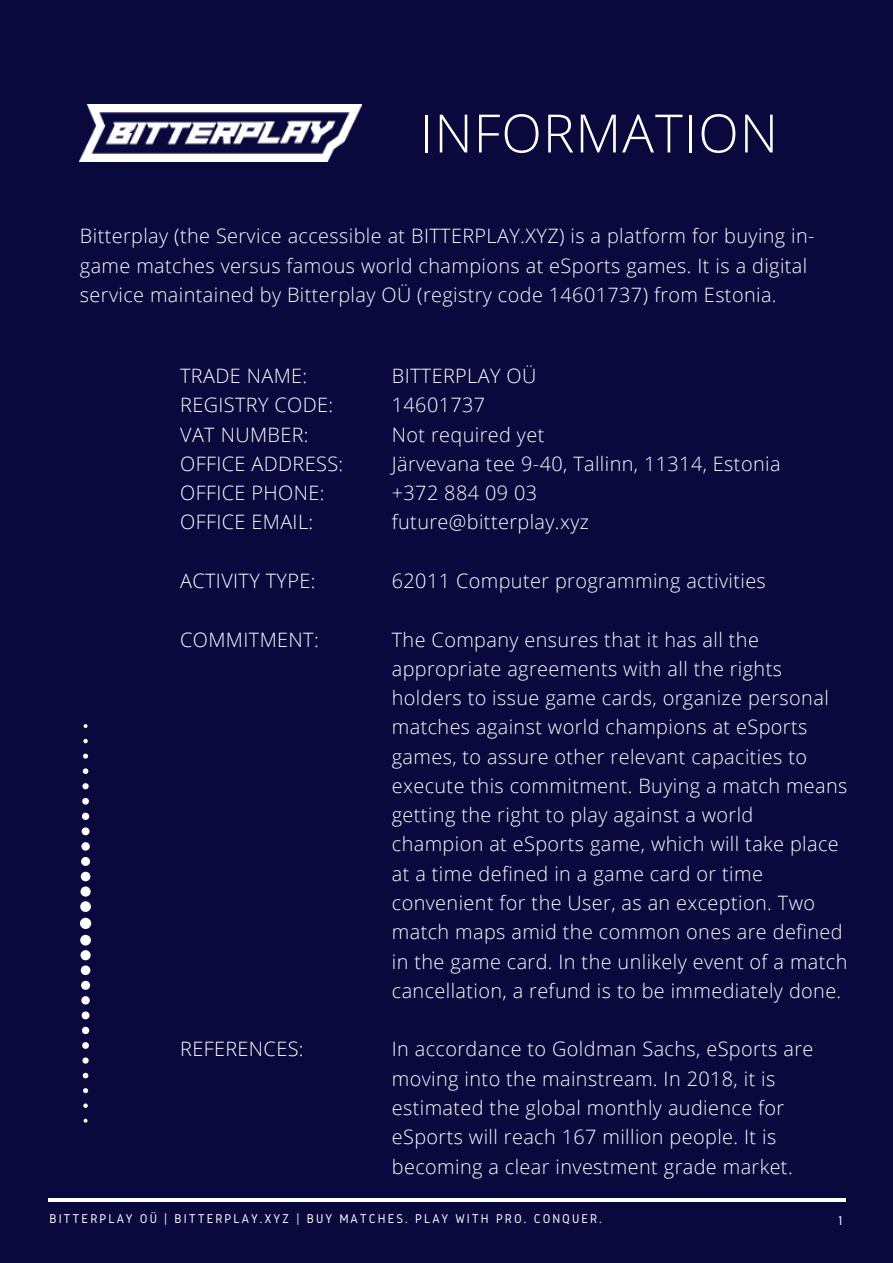
<style>
.page{position:relative;width:893px;height:1263px;background:#0a093e}
.page>*{position:absolute;margin:0;border:0;box-sizing:border-box;transform-origin:0 0}
.t1{font:300 52.95px "Open Sans";letter-spacing:.02em;color:#fff}
.t2{font:300 19.8px/29.2px "Open Sans";letter-spacing:.02em;color:#fff}
.t3{font:13.2px "Gidole";letter-spacing:.15em;color:#fff}
</style>
<div class="page">
<hr style="left:48px;top:1198px;width:798px;height:3px;background:#fff">
<div style="left:80px;top:918px;width:11px;height:11px;background:#fff;border-radius:50%"></div>
<div style="left:80px;top:935px;width:11px;height:10px;background:#fff;border-radius:50%"></div>
<div style="left:81px;top:950px;width:10px;height:10px;background:#fff;border-radius:50%"></div>
<svg style="left:81px;top:965px;width:9px;height:10px"></svg>
<svg style="left:81px;top:981px;width:9px;height:9px"></svg>
<div style="left:81px;top:996px;width:9px;height:8px;background:#fff;border-radius:50%"></div>
<div style="left:82px;top:1011px;width:8px;height:8px;background:#fff;border-radius:50%"></div>
<svg style="left:82px;top:1027px;width:7px;height:7px"></svg>
<svg style="left:82px;top:1042px;width:7px;height:7px"></svg>
<svg style="left:82px;top:1057px;width:7px;height:7px"></svg>
<svg style="left:83px;top:1073px;width:5px;height:5px"></svg>
<svg style="left:83px;top:1088px;width:5px;height:5px"></svg>
<svg style="left:83px;top:1103px;width:5px;height:5px"></svg>
<svg style="left:84px;top:1119px;width:4px;height:4px"></svg>
<div style="left:80px;top:901px;width:11px;height:11px;background:#fff;border-radius:50%"></div>
<div style="left:81px;top:886px;width:10px;height:11px;background:#fff;border-radius:50%"></div>
<svg style="left:81px;top:872px;width:9px;height:9px"></svg>
<div style="left:81px;top:857px;width:9px;height:9px;background:#fff;border-radius:50%"></div>
<div style="left:81px;top:842px;width:9px;height:9px;background:#fff;border-radius:50%"></div>
<svg style="left:82px;top:827px;width:8px;height:8px"></svg>
<div style="left:82px;top:813px;width:7px;height:7px;background:#fff;border-radius:50%"></div>
<div style="left:82px;top:798px;width:7px;height:7px;background:#fff;border-radius:50%"></div>
<svg style="left:82px;top:783px;width:7px;height:6px"></svg>
<svg style="left:83px;top:768px;width:5px;height:6px"></svg>
<svg style="left:83px;top:754px;width:5px;height:5px"></svg>
<svg style="left:83px;top:739px;width:5px;height:4px"></svg>
<svg style="left:84px;top:724px;width:4px;height:4px"></svg>
<img style="left:80px;top:105px;width:281px;height:56px">
<h1 class="t1" style="left:420px;top:96px;width:359px">INFORMATION</h1>
<p class="t2" style="left:80px;top:221px;width:736px">Bitterplay (the Service accessible at BITTERPLAY.XYZ) is a platform for buying in&shy;game matches versus famous world champions at eSports games. It is a digital service maintained by Bitterplay OÜ (registry code 14601737) from Estonia.</p>
<p class="t2" style="left:180px;top:361px;width:165px">TRADE NAME:<br>REGISTRY CODE:<br>VAT NUMBER:<br>OFFICE ADDRESS:<br>OFFICE PHONE:<br>OFFICE EMAIL:</p>
<p class="t2" style="left:180px;top:566px;width:137px">ACTIVITY TYPE:</p>
<p class="t2" style="left:180px;top:624px;width:140px">COMMITMENT:</p>
<p class="t2" style="left:180px;top:1034px;width:125px">REFERENCES:</p>
<p class="t2" style="left:392px;top:361px;width:390px">BITTERPLAY OÜ<br>14601737<br>Not required yet<br>Järvevana tee 9-40, Tallinn, 11314, Estonia +372 884 09 03<br>future@bitterplay.xyz</p>
<p class="t2" style="left:392px;top:566px;width:375px">62011 Computer programming activities</p>
<p class="t2" style="left:392px;top:624px;width:457px">The Company ensures that it has all the appropriate agreements with all the rights holders to issue game cards, organize personal matches against world champions at eSports games, to assure other relevant capacities to execute this commitment. Buying a match means getting the right to play against a world champion at eSports game, which will take place at a time defined in a game card or time convenient for the User, as an exception. Two match maps amid the common ones are defined in the game card. In the unlikely event of a match cancellation, a refund is to be immediately done.</p>
<p class="t2" style="left:392px;top:1034px;width:423px">In accordance to Goldman Sachs, eSports are moving into the mainstream. In 2018, it is estimated the global monthly audience for eSports will reach 167 million people. It is becoming a clear investment grade market.</p>
<p class="t3" style="left:50px;top:1212px;width:554px">BITTERPLAY OÜ | BITTERPLAY.XYZ | BUY MATCHES. PLAY WITH PRO. CONQUER.</p>
<p class="t3" style="left:838px;top:1213px;width:6px">1</p>
</div>
